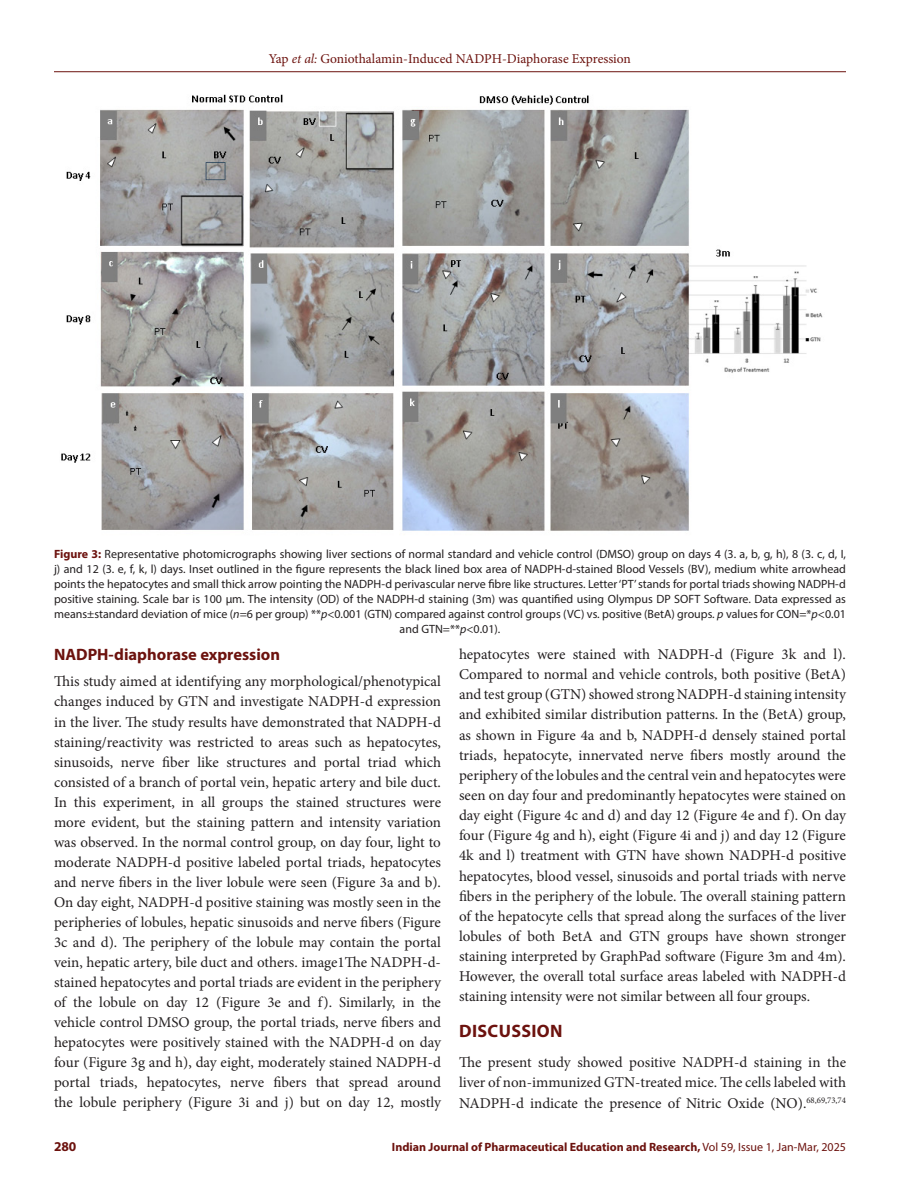
<style>
.page{position:relative;width:918px;height:1188px;background:#fff}
.page>*{position:absolute;margin:0;border:0;box-sizing:border-box;transform-origin:0 0}
.Heading_1{font:700 18px "Myriad Pro";letter-spacing:.02em;color:#6c120e}
.Heading_2{font:700 16.5px "Myriad Pro";color:#6c120e}
.Body_text__FO{font:15px/20.1px "Minion Pro";color:#231f20;text-align:justify}
.t1{font:13.5px "Minion Pro";color:#6c120e}
.t2{font:700 13.5px "Myriad Pro";color:#6c120e}
.FIG_Caption{font:12px/15px "Myriad Pro";color:#231f20;text-align:center}
.t3{font:700 12px "Myriad Pro";color:#6c120e}
.s1{font-style:italic}
.s2{font-weight:700;color:#6c120e}
.s3{font-weight:400}
</style>
<div class="page">
<hr style="left:54px;top:71px;width:792px;height:1px;background:#6c120e">
<img style="left:61px;top:94px;width:762px;height:437px">
<p class="t1" style="left:269px;top:50px;width:364px">Yap <span class="s1">et al:</span> Goniothalamin-Induced NADPH-Diaphorase Expression</p>
<p class="FIG_Caption" style="left:54px;top:546px;width:794px"><span class="s2">Figure 3:</span> Representative photomicrographs showing liver sections of normal standard and vehicle control (DMSO) group on days 4 (3. a, b, g, h), 8 (3. c, d, I, j) and 12 (3. e, f, k, l) days. Inset outlined in the figure represents the black lined box area of NADPH-d-stained Blood Vessels (BV), medium white arrowhead points the hepatocytes and small thick arrow pointing the NADPH-d perivascular nerve fibre like structures. Letter ‘PT’ stands for portal triads showing NADPH-d positive staining. Scale bar is 100 μm. The intensity (OD) of the NADPH-d staining (3m) was quantified using Olympus DP SOFT Software. Data expressed as means±standard deviation of mice (<span class="s1">n</span>=6 per group) **<span class="s1">p</span>&lt;0.001 (GTN) compared against control groups (VC) vs. positive (BetA) groups. <span class="s1">p</span> values for CON=*<span class="s1">p</span>&lt;0.01 and GTN=**<span class="s1">p</span>&lt;0.01).</p>
<p class="Heading_2" style="left:54px;top:644px;width:228px">NADPH-diaphorase expression</p>
<p class="Body_text__FO" style="left:54px;top:672px;width:389px">This study aimed at identifying any morphological/phenotypical changes induced by GTN and investigate NADPH-d expression in the liver. The study results have demonstrated that NADPH-d staining/reactivity was restricted to areas such as hepatocytes, sinusoids, nerve fiber like structures and portal triad which consisted of a branch of portal vein, hepatic artery and bile duct.<br>In this experiment, in all groups the stained structures were more evident, but the staining pattern and intensity variation was observed. In the normal control group, on day four, light to moderate NADPH-d positive labeled portal triads, hepatocytes and nerve fibers in the liver lobule were seen (Figure 3a and b).<br>On day eight, NADPH-d positive staining was mostly seen in the peripheries of lobules, hepatic sinusoids and nerve fibers (Figure 3c and d). The periphery of the lobule may contain the portal vein, hepatic artery, bile duct and others. image1The NADPH-d&shy;stained hepatocytes and portal triads are evident in the periphery of the lobule on day 12 (Figure 3e and f). Similarly, in the vehicle control DMSO group, the portal triads, nerve fibers and hepatocytes were positively stained with the NADPH-d on day four (Figure 3g and h), day eight, moderately stained NADPH-d portal triads, hepatocytes, nerve fibers that spread around the lobule periphery (Figure 3i and j) but on day 12, mostly</p>
<p class="Body_text__FO" style="left:459px;top:644px;width:389px">hepatocytes were stained with NADPH-d (Figure 3k and l).<br>Compared to normal and vehicle controls, both positive (BetA) and test group (GTN) showed strong NADPH-d staining intensity and exhibited similar distribution patterns. In the (BetA) group, as shown in Figure 4a and b, NADPH-d densely stained portal triads, hepatocyte, innervated nerve fibers mostly around the periphery of the lobules and the central vein and hepatocytes were seen on day four and predominantly hepatocytes were stained on day eight (Figure 4c and d) and day 12 (Figure 4e and f). On day four (Figure 4g and h), eight (Figure 4i and j) and day 12 (Figure 4k and l) treatment with GTN have shown NADPH-d positive hepatocytes, blood vessel, sinusoids and portal triads with nerve fibers in the periphery of the lobule. The overall staining pattern of the hepatocyte cells that spread along the surfaces of the liver lobules of both BetA and GTN groups have shown stronger staining interpreted by GraphPad software (Figure 3m and 4m).<br>However, the overall total surface areas labeled with NADPH-d staining intensity were not similar between all four groups.</p>
<p class="Heading_1" style="left:459px;top:1019px;width:105px">DISCUSSION</p>
<p class="Body_text__FO" style="left:459px;top:1053px;width:389px">The present study showed positive NADPH-d staining in the liver of non-immunized GTN-treated mice. The cells labeled with NADPH-d indicate the presence of Nitric Oxide (NO).<sup>68,69,73,74</sup></p>
<p class="t2" style="left:54px;top:1137px;width:24px">280</p>
<p class="t3" style="left:392px;top:1139px;width:456px">Indian Journal of Pharmaceutical Education and Research, <span class="s3">Vol 59, Issue 1, Jan-Mar, 2025</span></p>
</div>
